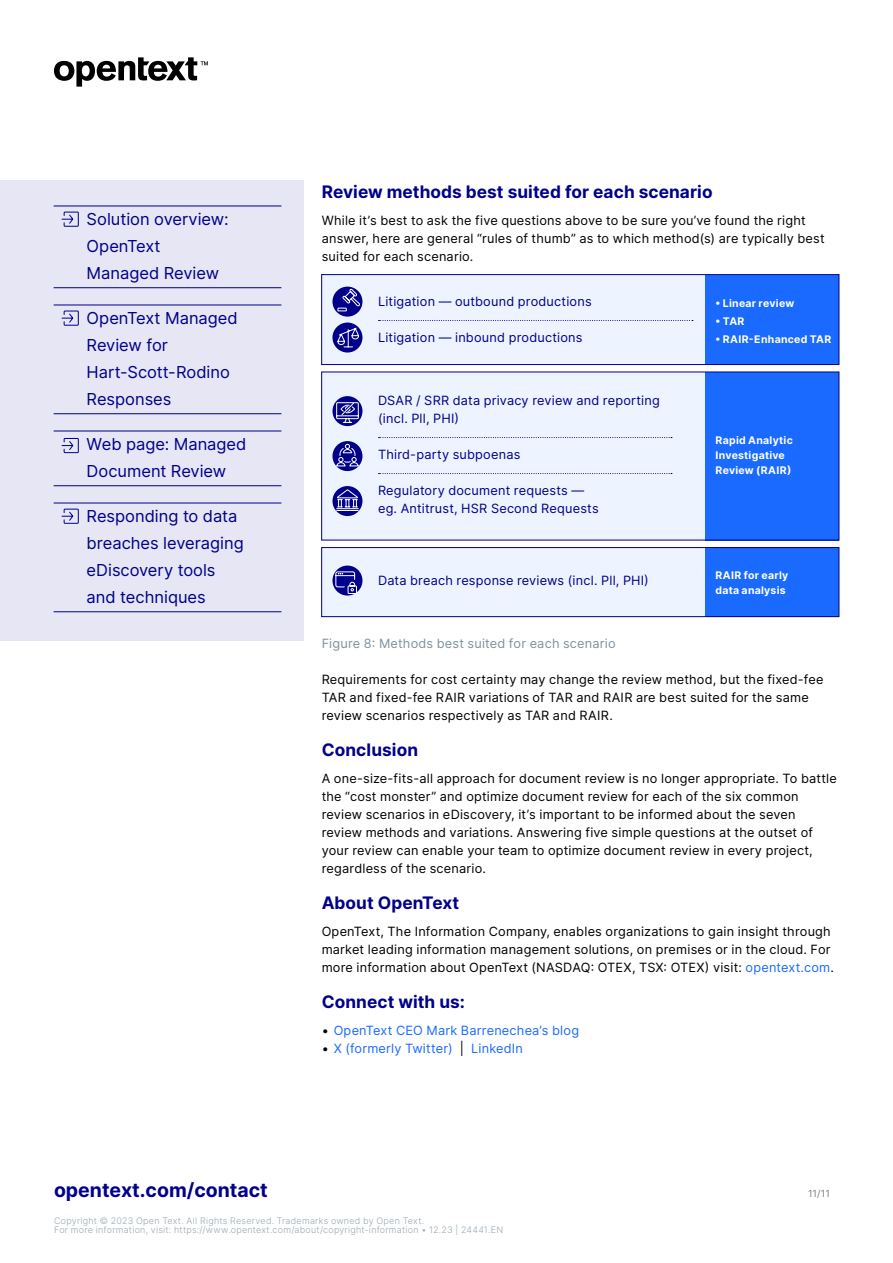
<style>
.page{position:relative;width:893px;height:1263px;background:#fff}
.page>*{position:absolute;margin:0;border:0;box-sizing:border-box;transform-origin:0 0}
.t1{font:700 19.5px "Inter";color:#00008b}
.t2{font:700 17.25px "Inter";letter-spacing:.005em;color:#00008b}
.Links_-_last_page{font:16.5px/27px "Inter";color:#00008b}
.Body{font:12.75px/18px "Inter";letter-spacing:.015em;color:#000}
.Body-2{font:12.75px/18px "Inter";letter-spacing:.015em;color:#00008b}
.t3{font:12.75px "Inter";letter-spacing:.015em;color:#1a6aff}
.t4{font:12.75px "Inter";letter-spacing:.015em;color:#7e929f}
.Body-3{font:700 10.5px/15px "Inter";letter-spacing:.025em;color:#fff}
.t5{font:9.75px "Inter";color:#808080}
.t6{font:300 9px/9px "Inter";letter-spacing:.025em;color:#98a8b2}
.s1{color:#1a6aff}
.s2{color:#000}
</style>
<div class="page">
<div style="left:322px;top:372px;width:517px;height:168px;background:#edf3ff"></div>
<div style="left:322px;top:275px;width:517px;height:89px;background:#edf3ff"></div>
<div style="left:322px;top:547px;width:517px;height:70px;background:#edf3ff"></div>
<div style="left:705px;top:275px;width:134px;height:89px;background:#1a6aff"></div>
<div style="left:705px;top:372px;width:134px;height:168px;background:#1a6aff"></div>
<div style="left:705px;top:547px;width:134px;height:70px;background:#1a6aff"></div>
<div style="left:332px;top:396px;width:30px;height:30px;background:#00008b;border-radius:50%"></div>
<svg style="left:336px;top:402px;width:23px;height:21px"></svg>
<svg style="left:332px;top:441px;width:30px;height:30px"></svg>
<svg style="left:336px;top:444px;width:23px;height:23px"></svg>
<div style="left:332px;top:486px;width:30px;height:30px;background:#00008b;border-radius:50%"></div>
<svg style="left:336px;top:489px;width:23px;height:22px"></svg>
<div style="left:332px;top:566px;width:30px;height:30px;background:#00008b;border-radius:50%"></div>
<svg style="left:335px;top:571px;width:22px;height:23px"></svg>
<div style="left:332px;top:323px;width:30px;height:30px;background:#00008b;border-radius:50%"></div>
<svg style="left:337px;top:327px;width:23px;height:21px"></svg>
<svg style="left:332px;top:287px;width:30px;height:30px"></svg>
<svg style="left:337px;top:288px;width:24px;height:24px"></svg>
<div style="left:321px;top:274px;width:518px;height:91px;border:1px solid #00008b"></div>
<div style="left:321px;top:547px;width:518px;height:70px;border:1px solid #00008b"></div>
<div style="left:0;top:180px;width:303px;height:461px;background:#e6e6f4"></div>
<svg style="left:54px;top:57px;width:154px;height:30px"></svg>
<svg style="left:61px;top:211px;width:18px;height:16px"></svg>
<svg style="left:61px;top:310px;width:18px;height:16px"></svg>
<svg style="left:61px;top:438px;width:18px;height:16px"></svg>
<svg style="left:61px;top:508px;width:18px;height:16px"></svg>
<svg style="left:379px;top:320px;width:314px;height:1px"></svg>
<svg style="left:379px;top:437px;width:293px;height:1px"></svg>
<svg style="left:379px;top:473px;width:293px;height:1px"></svg>
<hr style="left:54px;top:206px;width:227px;height:1px;background:#00008b">
<hr style="left:54px;top:287px;width:227px;height:1px;background:#00008b">
<hr style="left:54px;top:305px;width:227px;height:1px;background:#00008b">
<hr style="left:54px;top:413px;width:227px;height:1px;background:#00008b">
<hr style="left:54px;top:431px;width:227px;height:1px;background:#00008b">
<hr style="left:54px;top:485px;width:227px;height:1px;background:#00008b">
<hr style="left:54px;top:503px;width:227px;height:1px;background:#00008b">
<hr style="left:54px;top:611px;width:227px;height:1px;background:#00008b">
<p class="Links_-_last_page" style="left:87px;top:205px;width:144px">Solution overview:<br>OpenText<br>Managed Review</p>
<p class="Links_-_last_page" style="left:87px;top:304px;width:153px">OpenText Managed<br>Review for<br>Hart-Scott-Rodino<br>Responses</p>
<p class="Links_-_last_page" style="left:87px;top:430px;width:161px">Web page: Managed<br>Document Review</p>
<p class="Links_-_last_page" style="left:87px;top:502px;width:159px">Responding to data breaches leveraging eDiscovery tools and techniques</p>
<p class="t1" style="left:54px;top:1176px;width:215px">opentext.com/contact</p>
<h3 class="t2" style="left:322px;top:179px;width:392px">Review methods best suited for each scenario</h3>
<p class="Body" style="left:322px;top:211px;width:505px">While it’s best to ask the five questions above to be sure you’ve found the right answer, here are general “rules of thumb” as to which method(s) are typically best suited for each scenario.</p>
<p class="Body-3" style="left:716px;top:295px;width:80px">• Linear review</p>
<p class="Body-3" style="left:716px;top:313px;width:30px">• TAR</p>
<p class="Body-3" style="left:716px;top:331px;width:117px">• RAIR-Enhanced TAR</p>
<p class="Body-2" style="left:378px;top:292px;width:215px">Litigation — outbound productions</p>
<p class="Body-2" style="left:378px;top:328px;width:206px">Litigation — inbound productions</p>
<p class="Body-2" style="left:378px;top:391px;width:283px">DSAR / SRR data privacy review and reporting (incl. Pll, PHI)</p>
<p class="Body-2" style="left:378px;top:445px;width:144px">Third-party subpoenas</p>
<p class="Body-2" style="left:378px;top:481px;width:222px">Regulatory document requests — eg. Antitrust, HSR Second Requests</p>
<p class="Body-2" style="left:378px;top:571px;width:272px">Data breach response reviews (incl. Pll, PHI)</p>
<p class="Body-3" style="left:716px;top:432px;width:79px">Rapid Analytic<br>Investigative<br>Review (RAIR)</p>
<p class="Body-3" style="left:716px;top:567px;width:74px">RAIR for early data analysis</p>
<p class="t4" style="left:322px;top:634px;width:296px">Figure 8: Methods best suited for each scenario</p>
<p class="Body" style="left:322px;top:670px;width:503px">Requirements for cost certainty may change the review method, but the fixed-fee<br>TAR and fixed-fee RAIR variations of TAR and RAIR are best suited for the same review scenarios respectively as TAR and RAIR.</p>
<h3 class="t2" style="left:322px;top:737px;width:98px">Conclusion</h3>
<p class="Body" style="left:322px;top:769px;width:517px">A one-size-fits-all approach for document review is no longer appropriate. To battle the “cost monster” and optimize document review for each of the six common review scenarios in eDiscovery, it’s important to be informed about the seven review methods and variations. Answering five simple questions at the outset of your review can enable your team to optimize document review in every project, regardless of the scenario.</p>
<h3 class="t2" style="left:322px;top:890px;width:139px">About OpenText</h3>
<p class="Body" style="left:322px;top:922px;width:514px">OpenText, The Information Company, enables organizations to gain insight through market leading information management solutions, on premises or in the cloud. For more information about OpenText (NASDAQ: OTEX, TSX: OTEX) visit: <span class="s1">opentext.com</span>.</p>
<h3 class="t2" style="left:322px;top:989px;width:145px">Connect with us:</h3>
<p class="t3" style="left:322px;top:1021px;width:259px"><span class="s2">•</span> OpenText CEO Mark Barrenechea’s blog</p>
<p class="t3" style="left:322px;top:1039px;width:203px"><span class="s2">•</span> X (formerly Twitter) <span class="s2">|</span> LinkedIn</p>
<p class="t5" style="left:808px;top:1186px;width:23px">11/11</p>
<p class="t6" style="left:54px;top:1216px;width:451px">Copyright © 2023 Open Text. All Rights Reserved. Trademarks owned by Open Text.<br>For more information, visit: https://www.opentext.com/about/copyright-information • 12.23 | 24441.EN</p>
</div>
